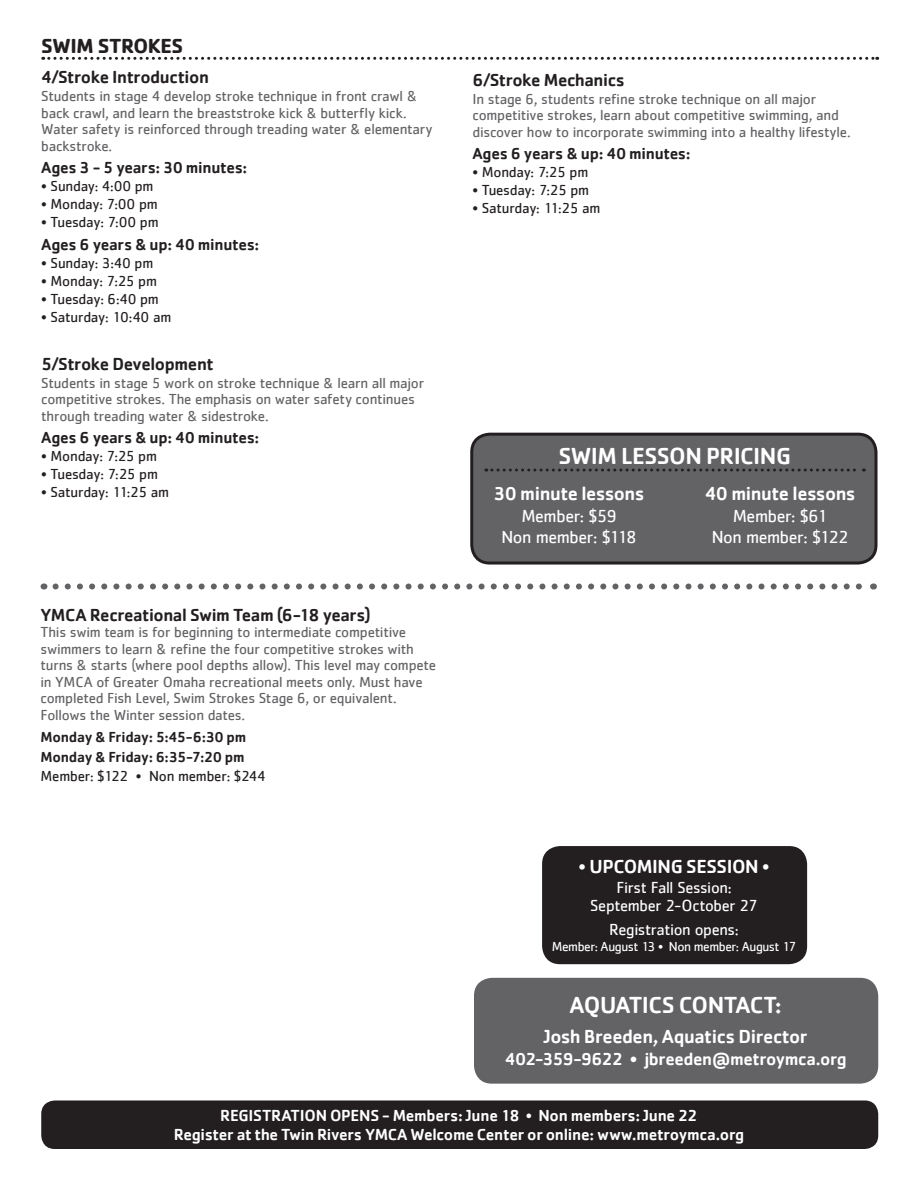
<style>
.page{position:relative;width:918px;height:1188px;background:#fff}
.page>*{position:absolute;margin:0;border:0;box-sizing:border-box;transform-origin:0 0}
.t1{font:500 24px "Cachet";letter-spacing:-.02em;color:#fff}
.t2{font:700 21px "Cachet";letter-spacing:-.02em;color:#231f20}
.t3{font:500 19.5px "Cachet";letter-spacing:-.025em;color:#fff}
.t4{font:500 18px "Cachet";letter-spacing:-.025em;color:#231f20}
.t5{font:18px/21.6px "Cachet";letter-spacing:-.025em;color:#fff;text-align:center}
.t6{font:500 18px "Cachet";letter-spacing:-.025em;color:#fff}
.t7{font:500 16.5px/19.8px "Cachet";letter-spacing:-.015em;color:#fff;text-align:center}
.t8{font:500 16.5px "Cachet";letter-spacing:-.02em;color:#231f20}
.t9{font:16.5px/18px "Cachet";letter-spacing:-.02em;color:#fff;text-align:center}
.t10{font:15px/16.5px "Cachet";letter-spacing:-.015em;color:#636366}
.t11{font:15px "Cachet";letter-spacing:-.015em;color:#231f20}
.t12{font:500 15px/19.5px "Cachet";letter-spacing:-.015em;color:#231f20}
.t13{font:13.5px "Cachet";letter-spacing:-.03em;color:#fff}
.s1{font-weight:400}
</style>
<div class="page">
<svg style="left:56px;top:584px;width:806px;height:6px"></svg>
<svg style="left:43px;top:57px;width:835px;height:3px"></svg>
<div style="left:41px;top:1100px;width:837px;height:49px;background:#231f20;border-radius:14px"></div>
<div style="left:474px;top:978px;width:404px;height:106px;background:#636366;border-radius:18px"></div>
<div style="left:472px;top:434px;width:404px;height:129px;background:#636366;border-radius:18px"></div>
<div style="left:470px;top:433px;width:408px;height:132px;border:3px solid #231f20;border-radius:18px"></div>
<svg style="left:486px;top:469px;width:378px;height:3px"></svg>
<div style="left:542px;top:846px;width:265px;height:118px;background:#231f20;border-radius:18px"></div>
<h2 class="t2" style="left:41px;top:33px;width:144px">SWIM STROKES</h2>
<p class="t4" style="left:41px;top:66px;width:169px">4/Stroke Introduction</p>
<p class="t10" style="left:41px;top:88px;width:393px">Students in stage 4 develop stroke technique in front crawl &amp; back crawl, and learn the breaststroke kick &amp; butterfly kick.<br>Water safety is reinforced through treading water &amp; elementary backstroke.</p>
<p class="t8" style="left:41px;top:158px;width:208px">Ages 3 - 5 years: 30 minutes:</p>
<p class="t11" style="left:41px;top:178px;width:114px">• Sunday: 4:00 pm</p>
<p class="t11" style="left:41px;top:196px;width:118px">• Monday: 7:00 pm</p>
<p class="t11" style="left:41px;top:214px;width:119px">• Tuesday: 7:00 pm</p>
<p class="t8" style="left:41px;top:234px;width:220px">Ages 6 years &amp; up: 40 minutes:</p>
<p class="t11" style="left:41px;top:254px;width:114px">• Sunday: 3:40 pm</p>
<p class="t11" style="left:41px;top:272px;width:117px">• Monday: 7:25 pm</p>
<p class="t11" style="left:41px;top:290px;width:119px">• Tuesday: 6:40 pm</p>
<p class="t11" style="left:41px;top:308px;width:132px">• Saturday: 10:40 am</p>
<p class="t4" style="left:41px;top:353px;width:174px">5/Stroke Development</p>
<p class="t10" style="left:41px;top:374px;width:384px">Students in stage 5 work on stroke technique &amp; learn all major competitive strokes. The emphasis on water safety continues through treading water &amp; sidestroke.</p>
<p class="t8" style="left:41px;top:428px;width:220px">Ages 6 years &amp; up: 40 minutes:</p>
<p class="t11" style="left:41px;top:448px;width:117px">• Monday: 7:25 pm</p>
<p class="t11" style="left:41px;top:466px;width:118px">• Tuesday: 7:25 pm</p>
<p class="t11" style="left:41px;top:484px;width:129px">• Saturday: 11:25 am</p>
<p class="t4" style="left:40px;top:604px;width:332px">YMCA Recreational Swim Team (6-18 years)</p>
<p class="t10" style="left:40px;top:624px;width:397px">This swim team is for beginning to intermediate competitive swimmers to learn &amp; refine the four competitive strokes with turns &amp; starts (where pool depths allow). This level may compete in YMCA of Greater Omaha recreational meets only. Must have completed Fish Level, Swim Strokes Stage 6, or equivalent.<br>Follows the Winter session dates.</p>
<p class="t12" style="left:40px;top:727px;width:207px">Monday &amp; Friday: 5:45-6:30 pm<br>Monday &amp; Friday: 6:35-7:20 pm</p>
<p class="t11" style="left:40px;top:768px;width:227px">Member: $122 • Non member: $244</p>
<p class="t4" style="left:472px;top:69px;width:154px">6/Stroke Mechanics</p>
<p class="t10" style="left:472px;top:90px;width:380px">In stage 6, students refine stroke technique on all major competitive strokes, learn about competitive swimming, and discover how to incorporate swimming into a healthy lifestyle.</p>
<p class="t8" style="left:472px;top:144px;width:220px">Ages 6 years &amp; up: 40 minutes:</p>
<p class="t11" style="left:472px;top:164px;width:117px">• Monday: 7:25 pm</p>
<p class="t11" style="left:472px;top:182px;width:118px">• Tuesday: 7:25 pm</p>
<p class="t11" style="left:472px;top:200px;width:129px">• Saturday: 11:25 am</p>
<h1 class="t1" style="left:558px;top:441px;width:234px">SWIM LESSON PRICING</h1>
<h3 class="t3" style="left:494px;top:482px;width:152px">30 minute lessons</h3>
<p class="t5" style="left:501px;top:505px;width:137px">Member: $59<br>Non member: $118</p>
<h3 class="t3" style="left:705px;top:482px;width:153px">40 minute lessons</h3>
<p class="t5" style="left:712px;top:505px;width:139px">Member: $61<br>Non member: $122</p>
<h3 class="t3" style="left:579px;top:854px;width:192px"><span class="s1">•</span> UPCOMING SESSION <span class="s1">•</span></h3>
<p class="t9" style="left:590px;top:878px;width:169px">First Fall Session:<br>September 2-October 27</p>
<p class="t9" style="left:609px;top:920px;width:131px">Registration opens:</p>
<p class="t13" style="left:552px;top:939px;width:246px">Member: August 13 • Non member: August 17</p>
<h1 class="t1" style="left:570px;top:990px;width:214px">AQUATICS CONTACT:</h1>
<h3 class="t3" style="left:544px;top:1025px;width:265px">Josh Breeden, Aquatics Director</h3>
<p class="t6" style="left:505px;top:1048px;width:344px">402-359-9622 • jbreeden@metroymca.org</p>
<p class="t7" style="left:174px;top:1105px;width:572px">REGISTRATION OPENS - Members: June 18 <span class="s1">•</span> Non members: June 22<br>Register at the Twin Rivers YMCA Welcome Center or online: www.metroymca.org</p>
</div>
